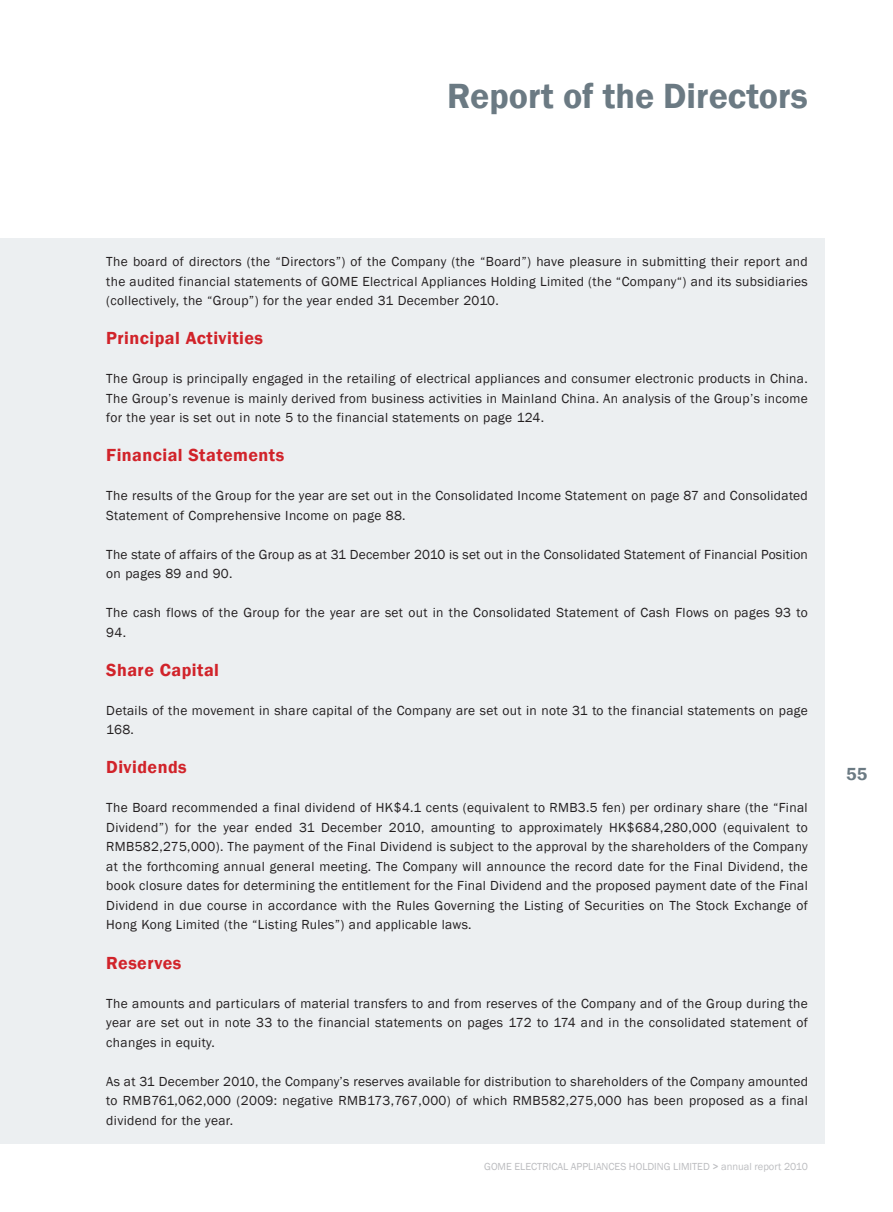
<style>
.page{position:relative;width:893px;height:1212px;background:#fff}
.page>*{position:absolute;margin:0;border:0;box-sizing:border-box;transform-origin:0 0}
.t1{font:600 36px "Franklin Gothic";color:#6b7a83}
.t2{font:600 18px "Franklin Gothic";letter-spacing:.025em;color:#d1232a}
.t3{font:600 18px "Franklin Gothic";color:#6b7a83}
.t4{font:13.5px/19.5px "Franklin Gothic";letter-spacing:.025em;color:#231f20;text-align:justify}
.t5{font:10.5px "Franklin Gothic";color:#bcbdc0}
.s1{font-weight:500}
</style>
<div class="page">
<div style="left:0;top:238px;width:825px;height:905px;background:#eceff1"></div>
<h1 class="t1" style="left:447px;top:74px;width:362px">Report of the Directors</h1>
<p class="t4" style="left:106px;top:252px;width:703px">The board of directors (the “Directors”) of the Company (the “Board”) have pleasure in submitting their report and the audited financial statements of GOME Electrical Appliances Holding Limited (the “Company“) and its subsidiaries (collectively, the “Group”) for the year ended 31 December 2010.</p>
<h2 class="t2" style="left:106px;top:327px;width:158px">Principal Activities</h2>
<p class="t4" style="left:106px;top:369px;width:703px">The Group is principally engaged in the retailing of electrical appliances and consumer electronic products in China.<br>The Group’s revenue is mainly derived from business activities in Mainland China. An analysis of the Group’s income for the year is set out in note 5 to the financial statements on page 124.</p>
<h2 class="t2" style="left:106px;top:444px;width:179px">Financial Statements</h2>
<p class="t4" style="left:106px;top:486px;width:703px">The results of the Group for the year are set out in the Consolidated Income Statement on page 87 and Consolidated<br>Statement of Comprehensive Income on page 88.</p>
<p class="t4" style="left:106px;top:545px;width:703px">The state of affairs of the Group as at 31 December 2010 is set out in the Consolidated Statement of Financial Position on pages 89 and 90.</p>
<p class="t4" style="left:106px;top:603px;width:703px">The cash flows of the Group for the year are set out in the Consolidated Statement of Cash Flows on pages 93 to<br>94.</p>
<h2 class="t2" style="left:106px;top:659px;width:114px">Share Capital</h2>
<p class="t4" style="left:106px;top:701px;width:703px">Details of the movement in share capital of the Company are set out in note 31 to the financial statements on page<br>168.</p>
<h2 class="t2" style="left:106px;top:756px;width:82px">Dividends</h2>
<p class="t4" style="left:106px;top:798px;width:703px">The Board recommended a final dividend of HK$4.1 cents (equivalent to RMB3.5 fen) per ordinary share (the “Final Dividend”) for the year ended 31 December 2010, amounting to approximately HK$684,280,000 (equivalent to RMB582,275,000). The payment of the Final Dividend is subject to the approval by the shareholders of the Company at the forthcoming annual general meeting. The Company will announce the record date for the Final Dividend, the book closure dates for determining the entitlement for the Final Dividend and the proposed payment date of the Final Dividend in due course in accordance with the Rules Governing the Listing of Securities on The Stock Exchange of Hong Kong Limited (the “Listing Rules”) and applicable laws.</p>
<h2 class="t2" style="left:106px;top:951px;width:77px">Reserves</h2>
<p class="t4" style="left:106px;top:993px;width:703px">The amounts and particulars of material transfers to and from reserves of the Company and of the Group during the year are set out in note 33 to the financial statements on pages 172 to 174 and in the consolidated statement of changes in equity.</p>
<p class="t4" style="left:106px;top:1071px;width:703px">As at 31 December 2010, the Company’s reserves available for distribution to shareholders of the Company amounted to RMB761,062,000 (2009: negative RMB173,767,000) of which RMB582,275,000 has been proposed as a final dividend for the year.</p>
<p class="t5" style="left:484px;top:1160px;width:325px">GOME ELECTRICAL APPLIANCES HOLDING LIMITED <span class="s1">&gt;</span> annual report 2010</p>
<h2 class="t3" style="left:846px;top:763px;width:23px">55</h2>
</div>
